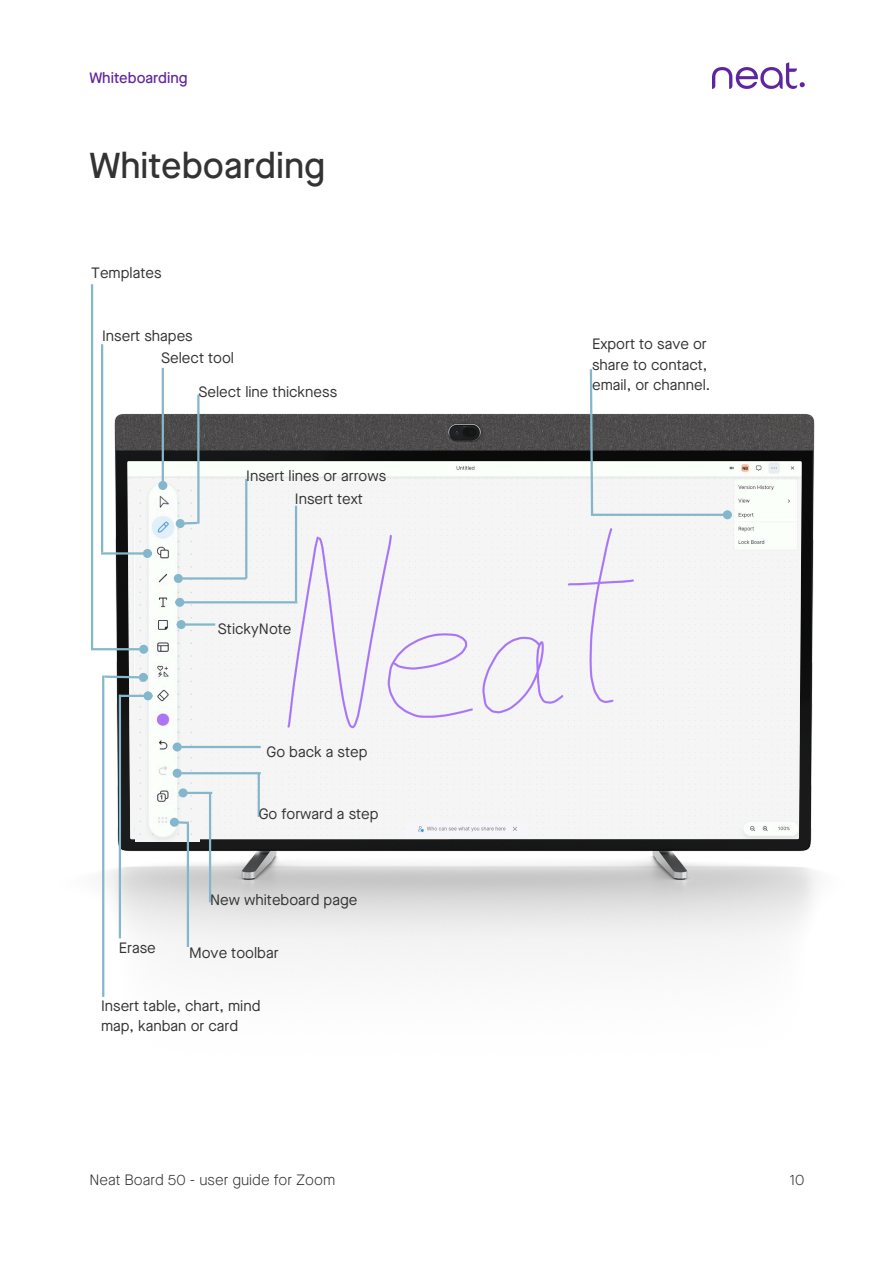
<style>
.page{position:relative;width:894px;height:1264px;background:#fff}
.page>*{position:absolute;margin:0;border:0;box-sizing:border-box;transform-origin:0 0}
.t1{font:500 36px "Maison Neue";color:#333}
.t2{font:15px/20.2px "Maison Neue";color:#333}
.t3{font:300 15px "Maison Neue";color:#333}
.t4{font:500 15px "Maison Neue";color:#5f259f}
</style>
<div class="page">
<img style="left:712px;top:63px;width:91px;height:26px">
<img style="left:91px;top:284px;width:725px;height:713px">
<hr style="left:101px;top:344px;width:2px;height:208px;background:#84b7cb">
<hr style="left:119px;top:694px;width:2px;height:244px;background:#84b7cb">
<hr style="left:209px;top:793px;width:2px;height:109px;background:#84b7cb">
<hr style="left:257px;top:773px;width:3px;height:44px;background:#84b7cb">
<hr style="left:245px;top:479px;width:2px;height:99px;background:#84b7cb">
<hr style="left:295px;top:505px;width:2px;height:96px;background:#84b7cb">
<hr style="left:590px;top:513px;width:133px;height:3px;background:#84b7cb">
<div style="left:723px;top:511px;width:7px;height:7px;background:#84b7cb;border-radius:50%"></div>
<div style="left:722px;top:510px;width:9px;height:9px;border:2px solid #84b7cb;border-radius:50%"></div>
<img style="left:135px;top:479px;width:64px;height:362px">
<svg style="left:102px;top:674px;width:38px;height:5px"></svg>
<div style="left:140px;top:674px;width:7px;height:6px;background:#84b7cb;border-radius:50%"></div>
<div style="left:139px;top:673px;width:9px;height:9px;border:2px solid #84b7cb;border-radius:50%"></div>
<hr style="left:181px;top:746px;width:80px;height:2px;background:#84b7cb">
<div style="left:174px;top:743px;width:6px;height:7px;background:#84b7cb;border-radius:50%"></div>
<div style="left:173px;top:742px;width:9px;height:9px;border:2px solid #84b7cb;border-radius:50%"></div>
<hr style="left:187px;top:791px;width:25px;height:3px;background:#84b7cb">
<div style="left:180px;top:789px;width:6px;height:7px;background:#84b7cb;border-radius:50%"></div>
<div style="left:178px;top:788px;width:9px;height:9px;border:2px solid #84b7cb;border-radius:50%"></div>
<hr style="left:101px;top:552px;width:42px;height:2px;background:#84b7cb">
<div style="left:144px;top:550px;width:7px;height:7px;background:#84b7cb;border-radius:50%"></div>
<div style="left:143px;top:549px;width:9px;height:9px;border:2px solid #84b7cb;border-radius:50%"></div>
<hr style="left:184px;top:601px;width:113px;height:2px;background:#84b7cb">
<div style="left:176px;top:599px;width:7px;height:6px;background:#84b7cb;border-radius:50%"></div>
<div style="left:175px;top:598px;width:9px;height:9px;border:2px solid #84b7cb;border-radius:50%"></div>
<hr style="left:182px;top:577px;width:64px;height:2px;background:#84b7cb">
<div style="left:175px;top:575px;width:7px;height:7px;background:#84b7cb;border-radius:50%"></div>
<div style="left:174px;top:574px;width:9px;height:9px;border:2px solid #84b7cb;border-radius:50%"></div>
<hr style="left:197px;top:395px;width:2px;height:128px;background:#84b7cb">
<hr style="left:102px;top:675px;width:2px;height:321px;background:#84b7cb">
<hr style="left:119px;top:694px;width:25px;height:3px;background:#84b7cb">
<div style="left:145px;top:692px;width:6px;height:7px;background:#84b7cb;border-radius:50%"></div>
<div style="left:143px;top:691px;width:9px;height:9px;border:2px solid #84b7cb;border-radius:50%"></div>
<hr style="left:91px;top:648px;width:49px;height:2px;background:#84b7cb">
<div style="left:140px;top:646px;width:7px;height:6px;background:#84b7cb;border-radius:50%"></div>
<div style="left:139px;top:644px;width:9px;height:9px;border:2px solid #84b7cb;border-radius:50%"></div>
<hr style="left:91px;top:284px;width:2px;height:366px;background:#84b7cb">
<hr style="left:162px;top:368px;width:2px;height:113px;background:#84b7cb">
<div style="left:159px;top:482px;width:7px;height:7px;background:#84b7cb;border-radius:50%"></div>
<div style="left:158px;top:481px;width:9px;height:9px;border:2px solid #84b7cb;border-radius:50%"></div>
<svg style="left:184px;top:520px;width:15px;height:5px"></svg>
<div style="left:177px;top:520px;width:7px;height:7px;background:#84b7cb;border-radius:50%"></div>
<div style="left:176px;top:519px;width:9px;height:9px;border:2px solid #84b7cb;border-radius:50%"></div>
<hr style="left:185px;top:623px;width:30px;height:2px;background:#84b7cb">
<div style="left:178px;top:621px;width:6px;height:7px;background:#84b7cb;border-radius:50%"></div>
<div style="left:177px;top:620px;width:9px;height:9px;border:2px solid #84b7cb;border-radius:50%"></div>
<hr style="left:181px;top:772px;width:80px;height:2px;background:#84b7cb">
<div style="left:174px;top:769px;width:6px;height:7px;background:#84b7cb;border-radius:50%"></div>
<div style="left:173px;top:768px;width:9px;height:9px;border:2px solid #84b7cb;border-radius:50%"></div>
<svg style="left:179px;top:821px;width:10px;height:3px"></svg>
<div style="left:171px;top:818px;width:7px;height:7px;background:#84b7cb;border-radius:50%"></div>
<div style="left:170px;top:817px;width:9px;height:9px;border:2px solid #84b7cb;border-radius:50%"></div>
<hr style="left:187px;top:824px;width:2px;height:123px;background:#84b7cb">
<svg style="left:588px;top:367px;width:6px;height:150px"></svg>
<p class="t4" style="left:89px;top:72px;width:100px">Whiteboarding</p>
<p class="t1" style="left:89px;top:151px;width:237px">Whiteboarding</p>
<p class="t2" style="left:91px;top:264px;width:72px">Templates</p>
<p class="t2" style="left:102px;top:327px;width:92px">Insert shapes</p>
<p class="t2" style="left:161px;top:349px;width:74px">Select tool</p>
<p class="t2" style="left:198px;top:383px;width:140px">Select line thickness</p>
<p class="t2" style="left:246px;top:467px;width:141px">Insert lines or arrows</p>
<p class="t2" style="left:295px;top:490px;width:69px">Insert text</p>
<p class="t2" style="left:218px;top:620px;width:75px">StickyNote</p>
<p class="t2" style="left:266px;top:742px;width:102px">Go back a step</p>
<p class="t2" style="left:259px;top:805px;width:121px">Go forward a step</p>
<p class="t2" style="left:119px;top:938px;width:39px">Erase</p>
<p class="t2" style="left:210px;top:890px;width:149px">New whiteboard page</p>
<p class="t2" style="left:189px;top:943px;width:91px">Move toolbar</p>
<p class="t2" style="left:101px;top:997px;width:161px">Insert table, chart, mind map, kanban or card</p>
<p class="t3" style="left:89px;top:1173px;width:247px">Neat Board 50 - user guide for Zoom</p>
<p class="t2" style="left:592px;top:335px;width:120px">Export to save or share to contact, email, or channel.</p>
<p class="t3" style="left:789px;top:1173px;width:16px">10</p>
</div>
